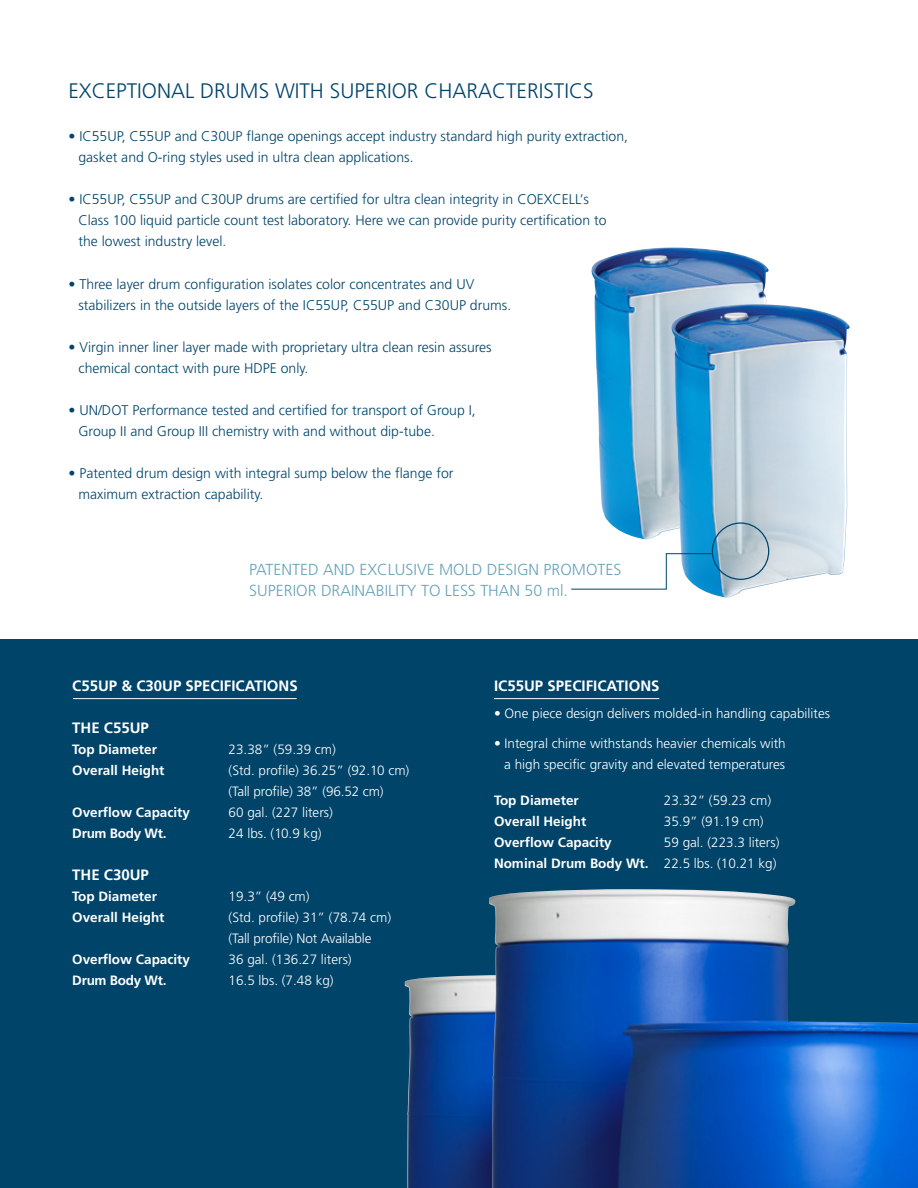
<style>
.page{position:relative;width:918px;height:1188px;background:#fff}
.page>*{position:absolute;margin:0;border:0;box-sizing:border-box;transform-origin:0 0}
.t1{font:300 21px "Frutiger";color:#00446a}
.t2{font:300 15.9px/20.5px "Frutiger";color:#68a2b8}
.t3{font:700 15px "Frutiger";color:#fff}
.t4{font:300 14.1px/21px "Frutiger";color:#00446a}
.t5{font:300 13.5px/21px "Frutiger";color:#fff}
.t6{font:700 13.5px "Frutiger";color:#fff}
.t7{font:700 13.5px "Frutiger";letter-spacing:-.02em;color:#fff}
.s1{font-weight:700}
</style>
<div class="page">
<div style="left:0;top:639px;width:918px;height:549px;background:#00446a"></div>
<hr style="left:73px;top:698px;width:224px;height:1px;background:#fff">
<hr style="left:494px;top:698px;width:165px;height:1px;background:#fff">
<img style="left:405px;top:975px;width:84px;height:213px">
<img style="left:489px;top:889px;width:429px;height:299px">
<img style="left:591px;top:247px;width:178px;height:292px">
<img style="left:664px;top:304px;width:186px;height:293px">
<div style="left:712px;top:522px;width:57px;height:58px;border:1px solid #00446a;border-radius:50%"></div>
<svg style="left:571px;top:553px;width:142px;height:37px"></svg>
<h1 class="t1" style="left:68px;top:79px;width:527px">EXCEPTIONAL DRUMS WITH SUPERIOR CHARACTERISTICS</h1>
<p class="t4" style="left:78px;top:126px;width:551px;text-indent:-10px">• IC55UP, C55UP and C30UP flange openings accept industry standard high purity extraction, gasket and O-ring styles used in ultra clean applications.</p>
<p class="t4" style="left:78px;top:189px;width:530px;text-indent:-10px">• IC55UP, C55UP and C30UP drums are certified for ultra clean integrity in COEXCELL’s<br>Class 100 liquid particle count test laboratory. Here we can provide purity certification to the lowest industry level.</p>
<p class="t4" style="left:78px;top:273px;width:434px;text-indent:-10px">• Three layer drum configuration isolates color concentrates and UV stabilizers in the outside layers of the IC55UP, C55UP and C30UP drums.</p>
<p class="t4" style="left:78px;top:336px;width:415px;text-indent:-10px">• Virgin inner liner layer made with proprietary ultra clean resin assures chemical contact with pure HDPE only.</p>
<p class="t4" style="left:78px;top:399px;width:399px;text-indent:-10px">• UN/DOT Performance tested and certified for transport of Group I,<br>Group II and Group III chemistry with and without dip-tube.</p>
<p class="t4" style="left:78px;top:462px;width:377px;text-indent:-10px">• Patented drum design with integral sump below the flange for maximum extraction capability.</p>
<p class="t2" style="left:249px;top:559px;width:374px">PATENTED AND EXCLUSIVE MOLD DESIGN PROMOTES<br>SUPERIOR DRAINABILITY TO LESS THAN 50 ml.</p>
<p class="t3" style="left:72px;top:677px;width:227px">C55UP &amp; C30UP SPECIFICATIONS</p>
<p class="t3" style="left:72px;top:719px;width:78px">THE C55UP</p>
<p class="t6" style="left:72px;top:742px;width:86px">Top Diameter</p>
<p class="t5" style="left:229px;top:739px;width:109px">23.38” (59.39 cm)</p>
<p class="t6" style="left:72px;top:763px;width:94px">Overall Height</p>
<p class="t5" style="left:229px;top:760px;width:182px">(Std. profile) 36.25” (92.10 cm) (Tall profile) 38” (96.52 cm)</p>
<p class="t6" style="left:72px;top:805px;width:119px">Overflow Capacity</p>
<p class="t5" style="left:229px;top:802px;width:106px">60 gal. (227 liters)</p>
<p class="t7" style="left:72px;top:826px;width:96px">Drum Body Wt.</p>
<p class="t5" style="left:229px;top:823px;width:94px">24 lbs. (10.9 kg)</p>
<p class="t3" style="left:72px;top:866px;width:78px">THE C30UP</p>
<p class="t6" style="left:72px;top:889px;width:86px">Top Diameter</p>
<p class="t5" style="left:229px;top:886px;width:83px">19.3” (49 cm)</p>
<p class="t6" style="left:72px;top:910px;width:94px">Overall Height</p>
<p class="t5" style="left:229px;top:907px;width:164px">(Std. profile) 31” (78.74 cm) (Tall profile) Not Available</p>
<p class="t6" style="left:72px;top:952px;width:119px">Overflow Capacity</p>
<p class="t5" style="left:229px;top:949px;width:125px">36 gal. (136.27 liters)</p>
<p class="t7" style="left:72px;top:973px;width:96px">Drum Body Wt.</p>
<p class="t5" style="left:229px;top:970px;width:107px">16.5 lbs. (7.48 kg)</p>
<p class="t3" style="left:494px;top:677px;width:167px">IC55UP SPECIFICATIONS</p>
<p class="t5" style="left:494px;top:703px;width:338px">• One piece design delivers molded-in handling capabilites</p>
<p class="t5" style="left:494px;top:733px;width:293px;text-align:right">• Integral chime withstands heavier chemicals with a high specific gravity and elevated temperatures</p>
<p class="t6" style="left:494px;top:793px;width:86px">Top Diameter</p>
<p class="t5" style="left:664px;top:790px;width:109px">23.32” (59.23 cm)</p>
<p class="t6" style="left:494px;top:814px;width:94px">Overall Height</p>
<p class="t5" style="left:664px;top:811px;width:101px">35.9” (91.19 cm)</p>
<p class="t6" style="left:494px;top:835px;width:119px">Overflow Capacity</p>
<p class="t5" style="left:494px;top:832px;width:287px;text-align:right">59 gal. (223.3 liters)<br><span class="s1">Nominal Drum Body Wt.</span> 22.5 lbs. (10.21 kg)</p>
</div>
